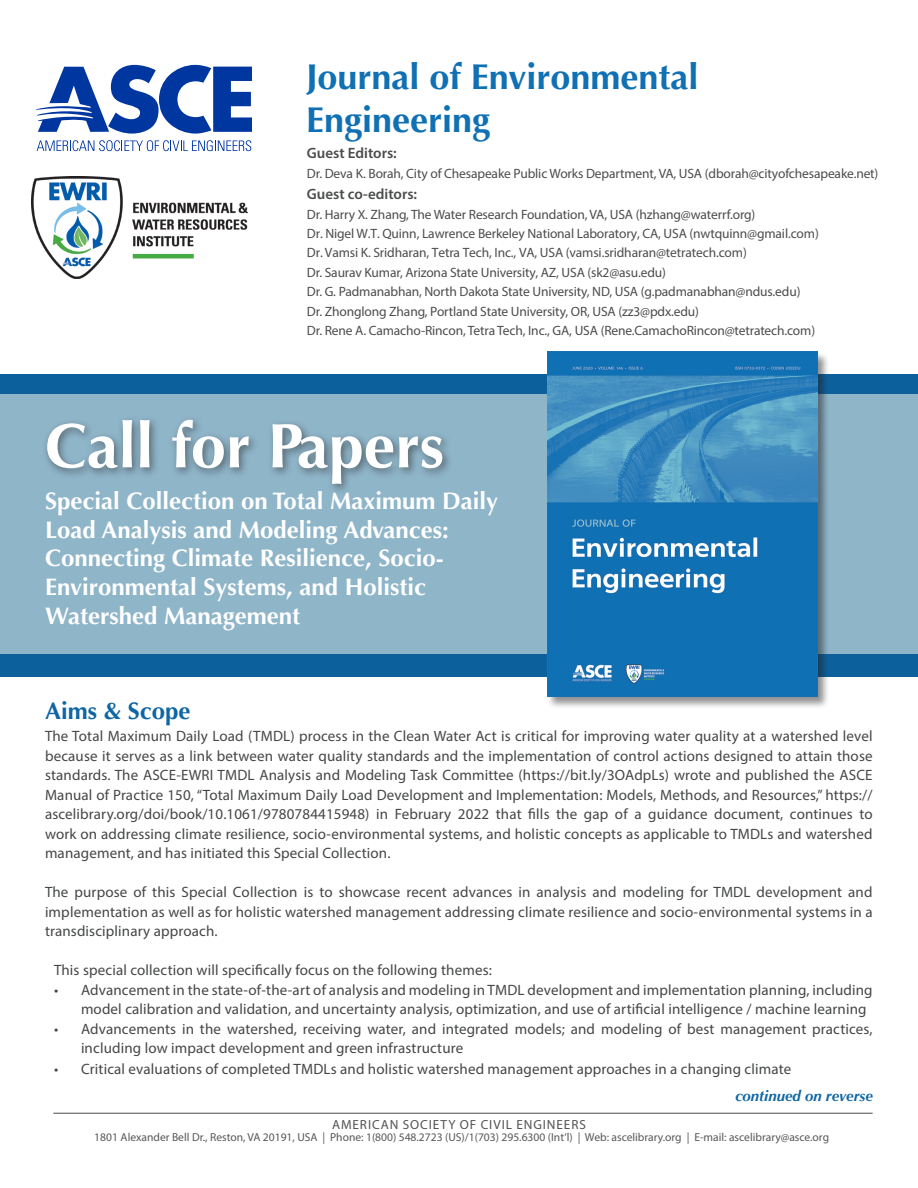
<style>
.page{position:relative;width:918px;height:1188px;background:#fff}
.page>*{position:absolute;margin:0;border:0;box-sizing:border-box;transform-origin:0 0}
.t1{font:700 63px "Optima";color:#fff}
.t2{font:700 36px/43.2px "Optima";color:#1070b4}
.t3{font:700 24px/28.8px "Optima";color:#fff}
.t4{font:700 24px "Optima";color:#0e66a4}
.t5{font:15px/19.5px "Myriad Pro";letter-spacing:.01em;color:#454647;text-align:justify}
.t6{font:600 15px "Myriad Pro";color:#4b4c4d}
.t7{font:italic 700 15px "Optima";color:#0e66a4}
.t8{font:13.5px/19.4px "Myriad Pro";letter-spacing:-.01em;color:#4b4c4d}
.t9{font:13.2px "Myriad Pro";letter-spacing:.07em;color:#535355}
.t10{font:11.55px "Myriad Pro";color:#57585a}
</style>
<div class="page">
<div style="left:0;top:374px;width:918px;height:303px;background:#0c619d"></div>
<div style="left:0;top:394px;width:918px;height:259px;background:#8fb5c9"></div>
<hr style="left:53px;top:1113px;width:820px;height:1px;background:#494a4b">
<svg style="left:36px;top:65px;width:216px;height:69px"></svg>
<svg style="left:37px;top:140px;width:214px;height:11px"></svg>
<div style="left:547px;top:351px;width:283px;height:358px;background:#231f20;opacity:.5"></div>
<img style="left:547px;top:352px;width:270px;height:345px">
<div style="left:42px;top:415px;width:412px;height:80px;background:#231f20;opacity:.51"></div>
<img style="left:32px;top:176px;width:215px;height:103px">
<p class="t2" style="left:306px;top:56px;width:394px">Journal of Environmental<br>Engineering</p>
<p class="t6" style="left:307px;top:144px;width:91px">Guest Editors:</p>
<p class="t8" style="left:307px;top:163px;width:573px">Dr. Deva K. Borah, City of Chesapeake Public Works Department, VA, USA (dborah@cityofchesapeake.net)</p>
<p class="t6" style="left:307px;top:184px;width:112px">Guest co-editors:</p>
<p class="t8" style="left:307px;top:205px;width:513px">Dr. Harry X. Zhang, The Water Research Foundation, VA, USA (hzhang@waterrf.org)<br>Dr. Nigel W.T. Quinn, Lawrence Berkeley National Laboratory, CA, USA (nwtquinn@gmail.com)<br>Dr. Vamsi K. Sridharan, Tetra Tech, Inc., VA, USA (vamsi.sridharan@tetratech.com)<br>Dr. Saurav Kumar, Arizona State University, AZ, USA (sk2@asu.edu)<br>Dr. G. Padmanabhan, North Dakota State University, ND, USA (g.padmanabhan@ndus.edu)<br>Dr. Zhonglong Zhang, Portland State University, OR, USA (zz3@pdx.edu)<br>Dr. Rene A. Camacho-Rincon, Tetra Tech, Inc., GA, USA (Rene.CamachoRincon@tetratech.com)</p>
<p class="t1" style="left:45px;top:409px;width:401px">Call for Papers</p>
<p class="t3" style="left:45px;top:487px;width:455px">Special Collection on Total Maximum Daily Load Analysis and Modeling Advances:<br>Connecting Climate Resilience, Socio-Environmental Systems, and Holistic Watershed Management</p>
<p class="t4" style="left:45px;top:697px;width:147px">Aims &amp; Scope</p>
<p class="t5" style="left:45px;top:726px;width:829px">The Total Maximum Daily Load (TMDL) process in the Clean Water Act is critical for improving water quality at a watershed level because it serves as a link between water quality standards and the implementation of control actions designed to attain those standards. The ASCE-EWRI TMDL Analysis and Modeling Task Committee (https://bit.ly/3OAdpLs) wrote and published the ASCE Manual of Practice 150, “Total Maximum Daily Load Development and Implementation: Models, Methods, and Resources,” https:// ascelibrary.org/doi/book/10.1061/9780784415948) in February 2022 that fills the gap of a guidance document, continues to work on addressing climate resilience, socio-environmental systems, and holistic concepts as applicable to TMDLs and watershed management, and has initiated this Special Collection.</p>
<p class="t5" style="left:45px;top:882px;width:829px">The purpose of this Special Collection is to showcase recent advances in analysis and modeling for TMDL development and implementation as well as for holistic watershed management addressing climate resilience and socio-environmental systems in a transdisciplinary approach.</p>
<p class="t5" style="left:54px;top:960px;width:439px">This special collection will specifically focus on the following themes:</p>
<p class="t5" style="left:81px;top:980px;width:793px;text-indent:-27px">• Advancement in the state-of-the-art of analysis and modeling in TMDL development and implementation planning, including model calibration and validation, and uncertainty analysis, optimization, and use of artificial intelligence / machine learning</p>
<p class="t5" style="left:81px;top:1019px;width:793px;text-indent:-27px">• Advancements in the watershed, receiving water, and integrated models; and modeling of best management practices, including low impact development and green infrastructure</p>
<p class="t5" style="left:54px;top:1059px;width:739px">• Critical evaluations of completed TMDLs and holistic watershed management approaches in a changing climate</p>
<p class="t7" style="left:735px;top:1087px;width:139px">continued on reverse</p>
<p class="t9" style="left:332px;top:1116px;width:255px">AMERICAN SOCIETY OF CIVIL ENGINEERS</p>
<p class="t10" style="left:94px;top:1130px;width:736px">1801 Alexander Bell Dr., Reston, VA 20191, USA | Phone: 1(800) 548.2723 (US)/1(703) 295.6300 (Int’l) | Web: ascelibrary.org | E-mail: ascelibrary@asce.org</p>
</div>
